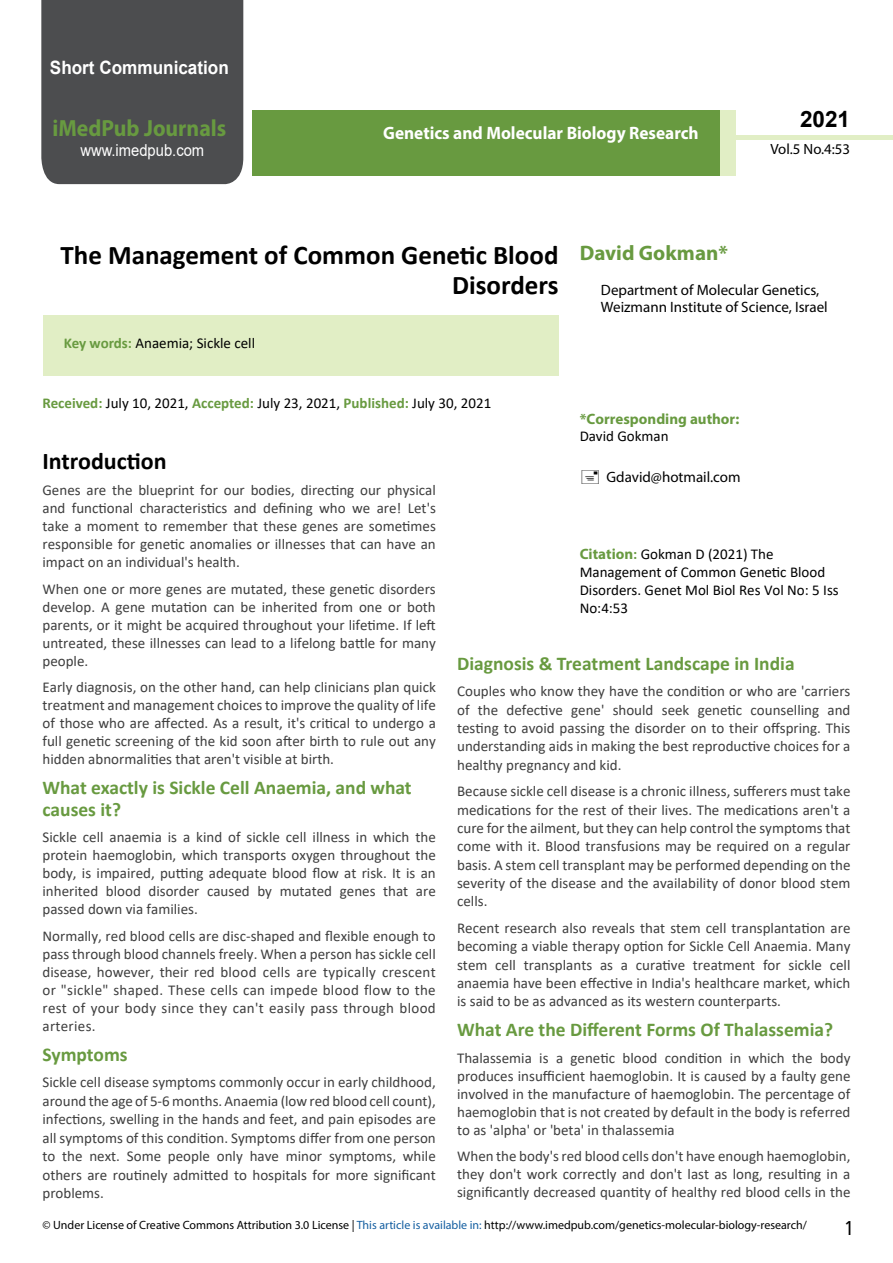
<style>
.page{position:relative;width:893px;height:1263px;background:#fff}
.page>*{position:absolute;margin:0;border:0;box-sizing:border-box;transform-origin:0 0}
.t1{font:700 27px/29.7px "Calibri";color:#000;text-align:right}
.t2{font:25.5px "Tunga";color:#000}
.t3{font:700 24px "Calibri";color:#000}
.t4{font:700 23.4px "Myriad Pro";color:#689a40;scale:.93 1}
.t5{font:700 22.5px "Arial";color:#000}
.t6{font:700 21px "Myriad Pro";color:#689a40}
.t7{font:700 19.5px/21.5px "Calibri";color:#689a40}
.t8{font:700 18.45px "Arial";color:#fff;scale:.93 1}
.t9{font:700 18px "Myriad Pro";color:#fff;scale:.96 1}
.t10{font:16.5px "Arial";color:#fff;scale:.89 1}
.t11{font:15px/18px "Calibri";color:#3e3e3e;text-align:justify}
.t12{font:15px/18px "Calibri";color:#000}
.t13{font:15px/17.4px "Myriad Pro";color:#000101}
.t14{font:700 15px "Myriad Pro";color:#689a40}
.t15{font:15px "Myriad Pro";color:#000}
.t16{font:14.85px "Myriad Pro";color:#000}
.t17{font:12px "Myriad Pro";color:#000}
.s1{font-weight:700;color:#689a40}
.s2{font-family:"Myriad Pro";font-weight:700;color:#689a40}
.s3{color:#155fa1}
</style>
<div class="page">
<div style="left:252px;top:110px;width:469px;height:66px;background:#689a40"></div>
<div style="left:720px;top:110px;width:16px;height:66px;background:#e1eec5"></div>
<div style="left:41px;top:0;width:202px;height:184px;background:#4c4d4f"></div>
<div style="left:736px;top:135px;width:157px;height:5px;background:#e1eec5"></div>
<div style="left:43px;top:315px;width:515px;height:61px;background:#e1eec5"></div>
<p class="t8" style="left:50px;top:54px;width:194px">Short Communication</p>
<h3 class="t4" style="left:52px;top:113px;width:188px">iMedPub Journals</h3>
<p class="t10" style="left:80px;top:139px;width:141px">www.imedpub.com</p>
<p class="t9" style="left:383px;top:121px;width:330px">Genetics and Molecular Biology Research</p>
<h3 class="t5" style="left:800px;top:104px;width:52px">2021</h3>
<p class="t16" style="left:770px;top:140px;width:81px">Vol.5 No.4:53</p>
<h1 class="t1" style="left:61px;top:240px;width:499px">The Management of Common Genetic Blood<br>Disorders</h1>
<p class="t12" style="left:64px;top:333px;width:193px"><span class="s1">Key words:</span> Anaemia; Sickle cell</p>
<p class="t12" style="left:43px;top:394px;width:450px"><span class="s1">Received:</span> July 10, 2021, <span class="s1">Accepted:</span> July 23, 2021, <span class="s1">Published:</span> July 30, 2021</p>
<h3 class="t6" style="left:580px;top:239px;width:150px">David Gokman*</h3>
<p class="t13" style="left:601px;top:280px;width:228px">Department of Molecular Genetics,<br>Weizmann Institute of Science, Israel</p>
<h3 class="t3" style="left:43px;top:444px;width:126px">Introduction</h3>
<p class="t11" style="left:43px;top:481px;width:395px">Genes are the blueprint for our bodies, directing our physical and functional characteristics and defining who we are! Let's take a moment to remember that these genes are sometimes responsible for genetic anomalies or illnesses that can have an impact on an individual's health.</p>
<p class="t11" style="left:43px;top:579px;width:395px">When one or more genes are mutated, these genetic disorders develop. A gene mutation can be inherited from one or both parents, or it might be acquired throughout your lifetime. If left untreated, these illnesses can lead to a lifelong battle for many people.</p>
<p class="t11" style="left:43px;top:678px;width:395px">Early diagnosis, on the other hand, can help clinicians plan quick treatment and management choices to improve the quality of life of those who are affected. As a result, it's critical to undergo a full genetic screening of the kid soon after birth to rule out any hidden abnormalities that aren't visible at birth.</p>
<h3 class="t7" style="left:43px;top:777px;width:371px">What exactly is Sickle Cell Anaemia, and what causes it?</h3>
<p class="t11" style="left:43px;top:828px;width:395px">Sickle cell anaemia is a kind of sickle cell illness in which the protein haemoglobin, which transports oxygen throughout the body, is impaired, putting adequate blood flow at risk. It is an inherited blood disorder caused by mutated genes that are passed down via families.</p>
<p class="t11" style="left:43px;top:926px;width:395px">Normally, red blood cells are disc-shaped and flexible enough to pass through blood channels freely. When a person has sickle cell disease, however, their red blood cells are typically crescent or "sickle" shaped. These cells can impede blood flow to the rest of your body since they can't easily pass through blood arteries.</p>
<h3 class="t7" style="left:43px;top:1043px;width:87px">Symptoms</h3>
<p class="t11" style="left:43px;top:1073px;width:395px;line-height:18.5px">Sickle cell disease symptoms commonly occur in early childhood, around the age of 5-6 months. Anaemia (low red blood cell count), infections, swelling in the hands and feet, and pain episodes are all symptoms of this condition. Symptoms differ from one person to the next. Some people only have minor symptoms, while others are routinely admitted to hospitals for more significant problems.</p>
<p class="t14" style="left:580px;top:409px;width:161px">*Corresponding author:</p>
<p class="t12" style="left:580px;top:427px;width:90px">David Gokman</p>
<p class="t15" style="left:606px;top:468px;width:136px">Gdavid@hotmail.com</p>
<p class="t12" style="left:580px;top:544px;width:261px"><span class="s2">Citation</span><span class="s1">:</span> Gokman D (2021) The<br>Management of Common Genetic Blood<br>Disorders. Genet Mol Biol Res Vol No: 5 Iss<br>No:4:53</p>
<h3 class="t7" style="left:457px;top:652px;width:339px">Diagnosis &amp; Treatment Landscape in India</h3>
<p class="t11" style="left:457px;top:682px;width:395px">Couples who know they have the condition or who are 'carriers of the defective gene' should seek genetic counselling and testing to avoid passing the disorder on to their offspring. This understanding aids in making the best reproductive choices for a healthy pregnancy and kid.</p>
<p class="t11" style="left:457px;top:782px;width:395px">Because sickle cell disease is a chronic illness, sufferers must take medications for the rest of their lives. The medications aren't a cure for the ailment, but they can help control the symptoms that come with it. Blood transfusions may be required on a regular basis. A stem cell transplant may be performed depending on the severity of the disease and the availability of donor blood stem cells.</p>
<p class="t11" style="left:457px;top:918px;width:395px">Recent research also reveals that stem cell transplantation are becoming a viable therapy option for Sickle Cell Anaemia. Many stem cell transplants as a curative treatment for sickle cell anaemia have been effective in India's healthcare market, which is said to be as advanced as its western counterparts.</p>
<h3 class="t7" style="left:457px;top:1019px;width:377px">What Are the Different Forms Of Thalassemia?</h3>
<p class="t11" style="left:457px;top:1048px;width:395px">Thalassemia is a genetic blood condition in which the body produces insufficient haemoglobin. It is caused by a faulty gene involved in the manufacture of haemoglobin. The percentage of haemoglobin that is not created by default in the body is referred to as 'alpha' or 'beta' in thalassemia</p>
<p class="t11" style="left:457px;top:1147px;width:395px">When the body's red blood cells don't have enough haemoglobin, they don't work correctly and don't last as long, resulting in a significantly decreased quantity of healthy red blood cells in the</p>
<p class="t17" style="left:43px;top:1218px;width:766px">© Under License of Creative Commons Attribution 3.0 License | <span class="s3">This article is available in:</span> http://www.imedpub.com/genetics-molecular-biology-research/</p>
<h2 class="t2" style="left:845px;top:1211px;width:9px">1</h2>
</div>
